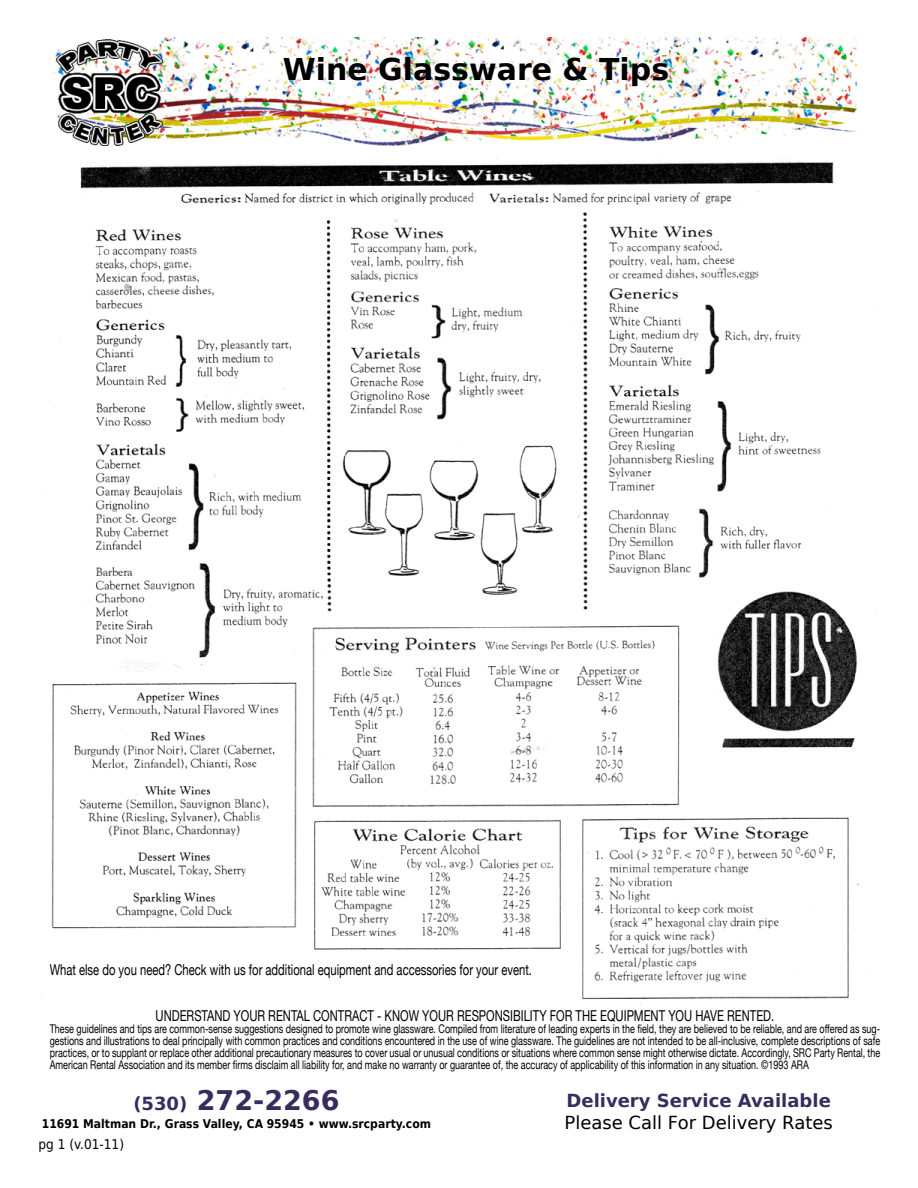
<style>
.page{position:relative;width:918px;height:1188px;background:#fff}
.page>*{position:absolute;margin:0;border:0;box-sizing:border-box;transform-origin:0 0}
.t1{font:700 30px "DejaVu Sans";color:#000}
.t2{font:700 27px "DejaVu Sans";color:#372c5d}
.t3{font:18px "DejaVu Sans";color:#000}
.t4{font:700 18px "DejaVu Sans";color:#372c5d}
.t5{font:15px "Helvetica Neue";color:#000;scale:.75 1}
.t6{font:13.5px "DejaVu Sans Condensed";color:#000}
.t7{font:12px/12px "Helvetica Neue";color:#000;text-align:justify;scale:.75 1}
.t8{font:700 12px "DejaVu Sans";color:#000;scale:.9 1}
.s1{font-size:18px}
</style>
<div class="page">
<img style="left:54px;top:38px;width:804px;height:108px">
<img style="left:48px;top:158px;width:829px;height:847px">
<h1 class="t1" style="left:283px;top:45px;width:388px">Wine Glassware &amp; Tips</h1>
<p class="t5" style="left:50px;top:961px;width:645px">What else do you need? Check with us for additional equipment and accessories for your event.</p>
<p class="t5" style="left:156px;top:1007px;width:826px">UNDERSTAND YOUR RENTAL CONTRACT - KNOW YOUR RESPONSIBILITY FOR THE EQUIPMENT YOU HAVE RENTED.</p>
<p class="t7" style="left:50px;top:1022px;width:1109px">These guidelines and tips are common-sense suggestions designed to promote wine glassware. Compiled from literature of leading experts in the field, they are believed to be reliable, and are offered as sug&shy;gestions and illustrations to deal principally with common practices and conditions encountered in the use of wine glassware. The guidelines are not intended to be all-inclusive, complete descriptions of safe practices, or to supplant or replace other additional precautionary measures to cover usual or unusual conditions or situations where common sense might otherwise dictate. Accordingly, SRC Party Rental, the American Rental Association and its member firms disclaim all liability for, and make no warranty or guarantee of, the accuracy of applicability of this information in any situation. ©1993 ARA</p>
<h2 class="t2" style="left:133px;top:1078px;width:208px"><span class="s1">(530)</span> 272-2266</h2>
<p class="t8" style="left:42px;top:1114px;width:434px">11691 Maltman Dr., Grass Valley, CA 95945 • www.srcparty.com</p>
<p class="t6" style="left:38px;top:1133px;width:87px">pg 1 (v.01-11)</p>
<h3 class="t4" style="left:567px;top:1086px;width:266px">Delivery Service Available</h3>
<h3 class="t3" style="left:565px;top:1108px;width:270px">Please Call For Delivery Rates</h3>
</div>
